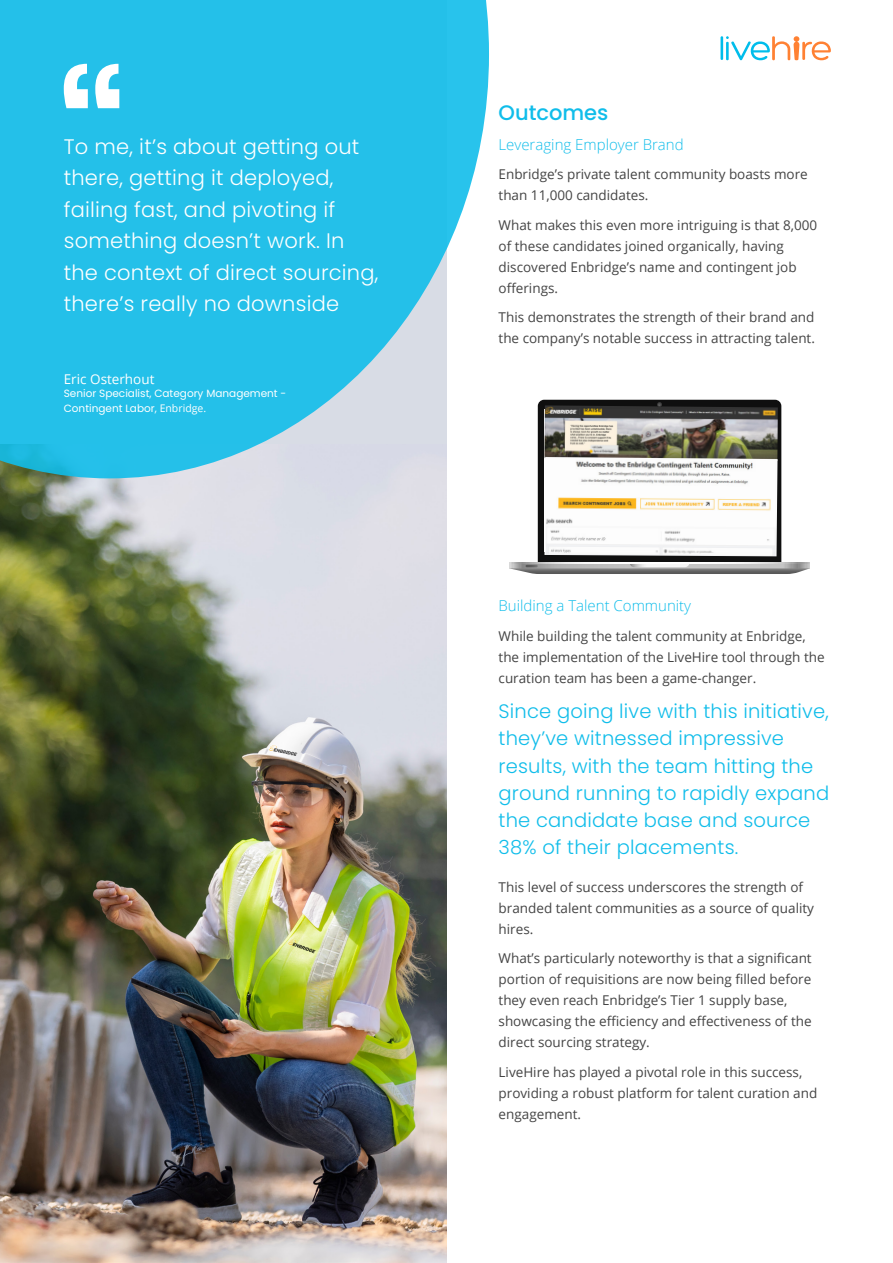
<style>
.page{position:relative;width:893px;height:1263px;background:#fff}
.page>*{position:absolute;margin:0;border:0;box-sizing:border-box;transform-origin:0 0}
.t1{font:300 21px/31.5px "Poppins";letter-spacing:.01em;color:#fff}
.t2{font:500 21px "Poppins";color:#10bdea}
.t3{font:300 19.5px/27px "Poppins";letter-spacing:.01em;color:#10bdea}
.t4{font:300 15px "Open Sans";color:#10bdea}
.t5{font:13.5px/21px "Open Sans";color:#444}
.t6{font:13.5px "Open Sans";color:#fff}
.t7{font:10.5px/15px "Poppins";color:#fff}
.s1{font-family:"Open Sans"}
</style>
<div class="page">
<hr style="left:720px;top:36px;width:3px;height:24px;background:#00bdeb">
<svg style="left:726px;top:36px;width:105px;height:25px"></svg>
<img style="left:0;top:478px;width:446px;height:785px">
<svg style="left:0;top:0;width:489px;height:478px;background:#41c5e9"></svg>
<svg style="left:64px;top:64px;width:55px;height:44px"></svg>
<svg style="left:509px;top:400px;width:301px;height:174px"></svg>
<img style="left:544px;top:405px;width:234px;height:56px">
<img style="left:544px;top:457px;width:233px;height:99px">
<svg style="left:288px;top:939px;width:28px;height:14px"></svg>
<svg style="left:269px;top:745px;width:29px;height:11px"></svg>
<h1 class="t1" style="left:64px;top:131px;width:316px">To me, it’s about getting out there, getting it deployed, failing fast, and pivoting if something doesn’t work. In the context of direct sourcing, there’s really no downside</h1>
<p class="t6" style="left:64px;top:370px;width:92px">Eric Osterhout</p>
<p class="t7" style="left:64px;top:385px;width:224px">Senior Specialist, Category Management -<br>Contingent Labor, <span class="s1">Enbridge.</span></p>
<h1 class="t2" style="left:499px;top:101px;width:111px">Outcomes</h1>
<p class="t4" style="left:499px;top:134px;width:187px">Leveraging Employer Brand</p>
<p class="t5" style="left:499px;top:164px;width:311px">Enbridge’s private talent community boasts more than 11,000 candidates.</p>
<p class="t5" style="left:499px;top:214px;width:320px">What makes this even more intriguing is that 8,000 of these candidates joined organically, having discovered Enbridge’s name and contingent job offerings.</p>
<p class="t5" style="left:499px;top:307px;width:318px">This demonstrates the strength of their brand and the company’s notable success in attracting talent.</p>
<p class="t4" style="left:499px;top:596px;width:194px">Building a Talent Community</p>
<p class="t5" style="left:499px;top:625px;width:328px">While building the talent community at Enbridge, the implementation of the LiveHire tool through the curation team has been a game-changer.</p>
<h2 class="t3" style="left:499px;top:698px;width:332px">Since going live with this initiative, they’ve witnessed impressive results, with the team hitting the ground running to rapidly expand the candidate base and source<br>38% of their placements.</h2>
<p class="t5" style="left:499px;top:876px;width:317px">This level of success underscores the strength of branded talent communities as a source of quality hires.</p>
<p class="t5" style="left:499px;top:947px;width:315px">What’s particularly noteworthy is that a significant portion of requisitions are now being filled before they even reach Enbridge’s Tier 1 supply base, showcasing the efficiency and effectiveness of the direct sourcing strategy.</p>
<p class="t5" style="left:499px;top:1061px;width:320px">LiveHire has played a pivotal role in this success, providing a robust platform for talent curation and engagement.</p>
</div>
